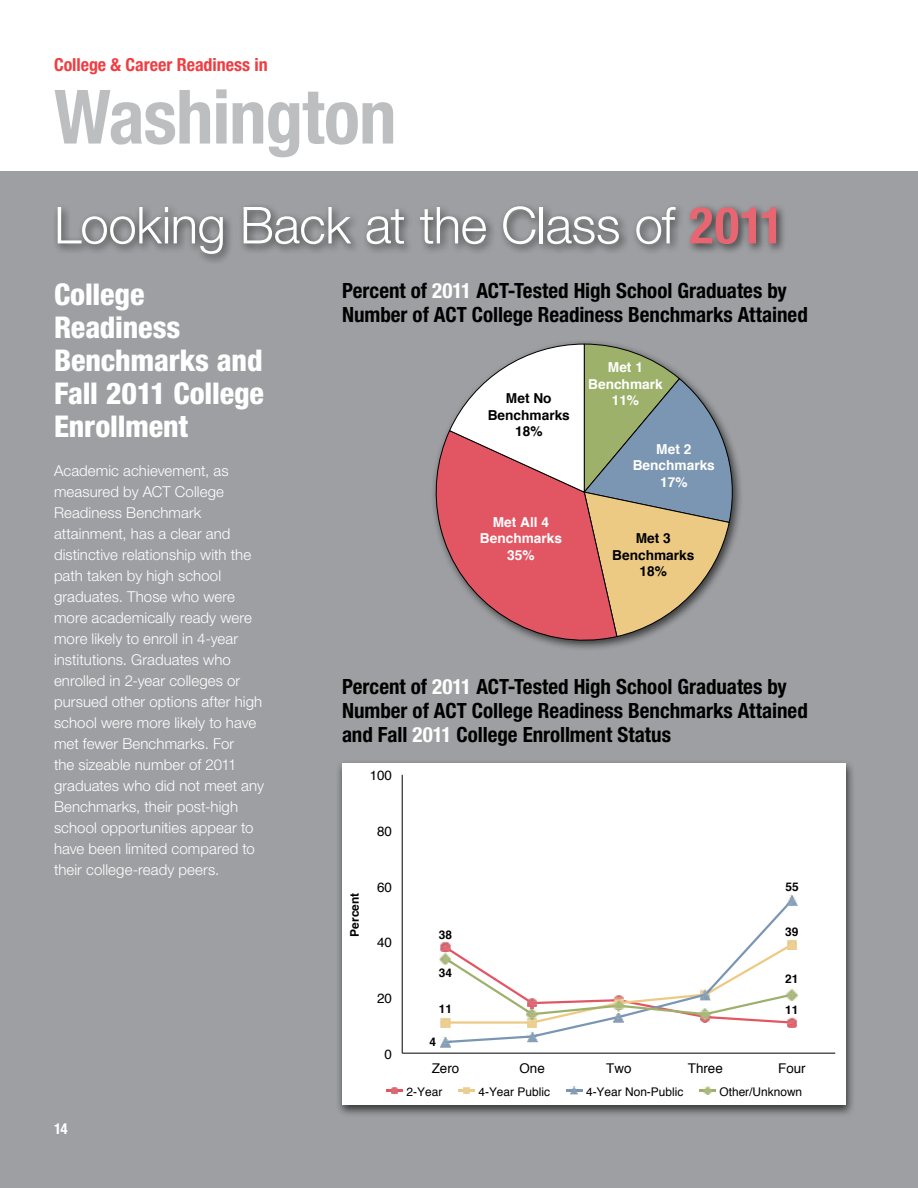
<style>
.page{position:relative;width:918px;height:1188px;background:#fff}
.page>*{position:absolute;margin:0;border:0;box-sizing:border-box;transform-origin:0 0}
.t1{font:700 condensed 75px "Helvetica Neue LT Std";letter-spacing:-.015em;color:#bcbec0}
.t2{font:300 51px "Helvetica Neue LT Std";letter-spacing:-.01em;color:#fff}
.t3{font:800 condensed 30px/33px "Helvetica Neue LT Std";letter-spacing:-.005em;color:#fff}
.t4{font:700 condensed 21px/24px "Helvetica Neue LT Std";color:#000}
.t5{font:700 condensed 18px "Helvetica Neue LT Std";letter-spacing:-.005em;color:#ef3e42}
.t6{font:300 15px/21px "Helvetica Neue LT Std";letter-spacing:.005em;color:#fff}
.t7{font:700 condensed 15px "Helvetica Neue LT Std";color:#fff}
.t8{font:700 13.65px/16.5px "Helvetica";color:#fff;text-align:center}
.t9{font:700 13.65px/16.5px "Helvetica";color:#000001;text-align:center}
.t10{font:13.35px "Helvetica";color:#000001}
.t11{font:11.85px "Helvetica";color:#000001}
.t12{font:700 11.85px "Helvetica";color:#000001}
.s1{font-weight:700;font-stretch:condensed;color:#e86672}
.s2{color:#fff}
</style>
<div class="page">
<div style="left:0;top:171px;width:918px;height:1017px;background:#9d9fa2"></div>
<svg style="left:433px;top:343px;width:307px;height:306px"></svg>
<div style="left:336px;top:759px;width:520px;height:358px;background:#000;opacity:.64"></div>
<div style="left:342px;top:763px;width:503px;height:342px;background:#fff"></div>
<hr style="left:402px;top:775px;width:1px;height:278px;background:#000001">
<hr style="left:402px;top:1053px;width:433px;height:1px;background:#000001">
<svg style="left:786px;top:894px;width:12px;height:12px"></svg>
<svg style="left:439px;top:939px;width:359px;height:109px"></svg>
<svg style="left:386px;top:1087px;width:17px;height:7px"></svg>
<svg style="left:458px;top:1087px;width:17px;height:7px"></svg>
<svg style="left:566px;top:1086px;width:16px;height:8px"></svg>
<svg style="left:699px;top:1085px;width:17px;height:10px"></svg>
<div style="left:53px;top:202px;width:734px;height:64px;background:#000;opacity:.64"></div>
<p class="t5" style="left:54px;top:54px;width:215px">College &amp; Career Readiness in</p>
<h1 class="t1" style="left:54px;top:71px;width:344px">Washington</h1>
<h2 class="t2" style="left:54px;top:194px;width:731px">Looking Back at the Class of <span class="s1">2011</span></h2>
<h3 class="t3" style="left:54px;top:277px;width:211px">College<br>Readiness<br>Benchmarks and<br>Fall 2011 College<br>Enrollment</h3>
<p class="t6" style="left:54px;top:460px;width:212px">Academic achievement, as measured by ACT College<br>Readiness Benchmark attainment, has a clear and distinctive relationship with the path taken by high school graduates. Those who were more academically ready were more likely to enroll in 4-year institutions. Graduates who enrolled in 2-year colleges or pursued other options after high school were more likely to have met fewer Benchmarks. For<br>the sizeable number of 2011 graduates who did not meet any<br>Benchmarks, their post-high school opportunities appear to have been limited compared to their college-ready peers.</p>
<p class="t7" style="left:54px;top:1120px;width:15px">14</p>
<h3 class="t4" style="left:342px;top:279px;width:467px">Percent of <span class="s2">2011</span> ACT-Tested High School Graduates by<br>Number of ACT College Readiness Benchmarks Attained</h3>
<p class="t8" style="left:588px;top:359px;width:76px">Met 1<br>Benchmark<br>11%</p>
<p class="t8" style="left:633px;top:440px;width:84px">Met 2<br>Benchmarks<br>17%</p>
<p class="t9" style="left:488px;top:390px;width:84px">Met No<br>Benchmarks<br>18%</p>
<p class="t8" style="left:480px;top:514px;width:84px">Met All 4<br>Benchmarks<br>35%</p>
<p class="t9" style="left:612px;top:530px;width:84px">Met 3<br>Benchmarks<br>18%</p>
<h3 class="t4" style="left:342px;top:675px;width:467px">Percent of <span class="s2">2011</span> ACT-Tested High School Graduates by<br>Number of ACT College Readiness Benchmarks Attained and Fall <span class="s2">2011</span> College Enrollment Status</h3>
<p class="t10" style="left:370px;top:767px;width:24px">100</p>
<p class="t12" style="left:347px;top:937px;width:45px;rotate:-90deg">Percent</p>
<p class="t10" style="left:377px;top:823px;width:16px">80</p>
<p class="t10" style="left:377px;top:878px;width:16px">60</p>
<p class="t10" style="left:377px;top:934px;width:16px">40</p>
<p class="t10" style="left:377px;top:990px;width:16px">20</p>
<p class="t10" style="left:385px;top:1045px;width:9px">0</p>
<p class="t12" style="left:439px;top:927px;width:15px">38</p>
<p class="t12" style="left:439px;top:965px;width:15px">34</p>
<p class="t12" style="left:786px;top:879px;width:15px">55</p>
<p class="t12" style="left:785px;top:924px;width:15px">39</p>
<p class="t12" style="left:785px;top:972px;width:15px">21</p>
<p class="t12" style="left:439px;top:1002px;width:15px">11</p>
<p class="t12" style="left:785px;top:1003px;width:15px">11</p>
<p class="t12" style="left:430px;top:1034px;width:8px">4</p>
<p class="t10" style="left:432px;top:1060px;width:29px">Zero</p>
<p class="t10" style="left:519px;top:1060px;width:27px">One</p>
<p class="t10" style="left:606px;top:1060px;width:27px">Two</p>
<p class="t10" style="left:688px;top:1060px;width:37px">Three</p>
<p class="t10" style="left:778px;top:1060px;width:29px">Four</p>
<p class="t11" style="left:407px;top:1085px;width:37px">2-Year</p>
<p class="t11" style="left:478px;top:1085px;width:73px">4-Year Public</p>
<p class="t11" style="left:586px;top:1085px;width:99px">4-Year Non-Public</p>
<p class="t11" style="left:719px;top:1085px;width:84px">Other/Unknown</p>
</div>
